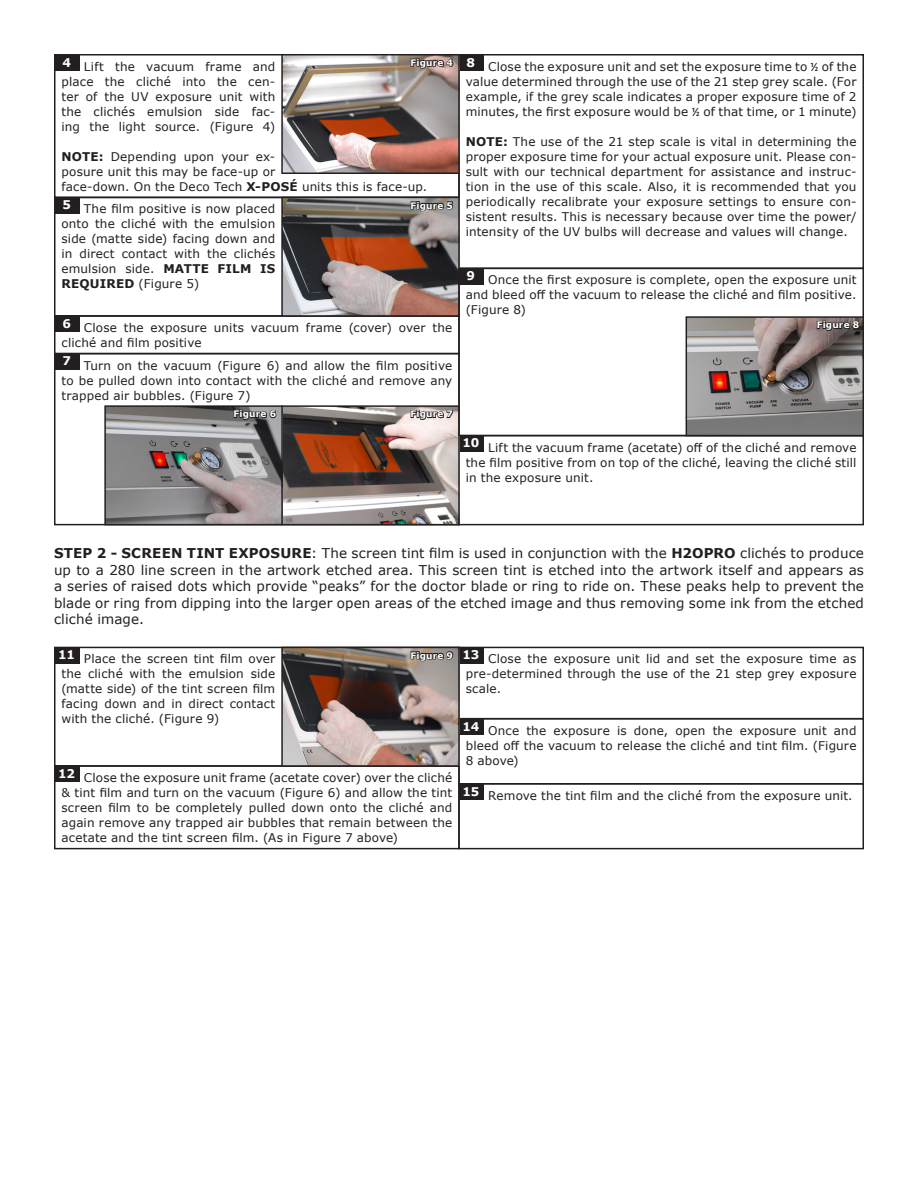
<style>
.page{position:relative;width:918px;height:1188px;background:#fff}
.page>*{position:absolute;margin:0;border:0;box-sizing:border-box;transform-origin:0 0}
.Basic_Body__Justifie{font:13.5px/16.5px "Verdana";letter-spacing:.005em;color:#231f20;text-align:justify}
.Table__Hypens{font:12px/15px "Verdana";letter-spacing:.01em;color:#231f20;text-align:justify}
.t1{font:700 12px "Verdana";letter-spacing:-.02em;color:#fff}
.t2{font:700 9px "Verdana";letter-spacing:.02em;color:#fff}
.s1{font-weight:700}
.s2{font-family:"Mundo Sans Std";font-weight:500}
</style>
<div class="page">
<div style="left:54px;top:54px;width:406px;height:144px;border:2px solid #231f20"></div>
<div style="left:55px;top:55px;width:24px;height:16px;background:#231f20"></div>
<div style="left:55px;top:316px;width:24px;height:16px;background:#231f20"></div>
<div style="left:54px;top:353px;width:406px;height:172px;border:2px solid #231f20"></div>
<div style="left:55px;top:354px;width:24px;height:16px;background:#231f20"></div>
<div style="left:458px;top:54px;width:406px;height:215px;border:2px solid #231f20"></div>
<div style="left:459px;top:55px;width:25px;height:16px;background:#231f20"></div>
<div style="left:458px;top:435px;width:406px;height:90px;border:2px solid #231f20"></div>
<div style="left:459px;top:436px;width:25px;height:16px;background:#231f20"></div>
<img style="left:283px;top:56px;width:175px;height:116px">
<div style="left:281px;top:54px;width:179px;height:120px;border:1px solid #231f20"></div>
<svg style="left:410px;top:57px;width:44px;height:12px"></svg>
<div style="left:54px;top:197px;width:406px;height:120px;border:2px solid #231f20"></div>
<div style="left:55px;top:197px;width:24px;height:17px;background:#231f20"></div>
<img style="left:283px;top:199px;width:175px;height:116px">
<div style="left:281px;top:197px;width:179px;height:120px;border:1px solid #231f20"></div>
<svg style="left:410px;top:201px;width:44px;height:11px"></svg>
<div style="left:54px;top:765px;width:406px;height:84px;border:2px solid #231f20"></div>
<div style="left:55px;top:766px;width:24px;height:16px;background:#231f20"></div>
<div style="left:458px;top:647px;width:406px;height:72px;border:2px solid #231f20"></div>
<div style="left:459px;top:647px;width:25px;height:17px;background:#231f20"></div>
<div style="left:458px;top:718px;width:406px;height:67px;border:2px solid #231f20"></div>
<div style="left:459px;top:719px;width:25px;height:16px;background:#231f20"></div>
<div style="left:458px;top:783px;width:406px;height:66px;border:2px solid #231f20"></div>
<div style="left:459px;top:784px;width:25px;height:16px;background:#231f20"></div>
<div style="left:54px;top:647px;width:406px;height:120px;border:2px solid #231f20"></div>
<div style="left:55px;top:647px;width:24px;height:17px;background:#231f20"></div>
<img style="left:283px;top:649px;width:175px;height:116px">
<div style="left:281px;top:647px;width:179px;height:120px;border:1px solid #231f20"></div>
<svg style="left:410px;top:650px;width:44px;height:12px"></svg>
<img style="left:106px;top:407px;width:352px;height:116px">
<div style="left:281px;top:405px;width:179px;height:120px;border:1px solid #231f20"></div>
<svg style="left:410px;top:409px;width:44px;height:12px"></svg>
<div style="left:104px;top:405px;width:179px;height:120px;border:1px solid #231f20"></div>
<svg style="left:233px;top:409px;width:45px;height:12px"></svg>
<div style="left:458px;top:268px;width:406px;height:168px;border:2px solid #231f20"></div>
<div style="left:459px;top:268px;width:25px;height:16px;background:#231f20"></div>
<img style="left:688px;top:318px;width:174px;height:116px">
<div style="left:686px;top:316px;width:178px;height:120px;border:1px solid #231f20"></div>
<svg style="left:816px;top:320px;width:45px;height:12px"></svg>
<p class="t1" style="left:62px;top:54px;width:10px">4</p>
<p class="t2" style="left:410px;top:56px;width:44px">Figure 4</p>
<p class="Table__Hypens" style="left:62px;top:59px;width:215px;text-indent:22px">Lift the vacuum frame and place the cliché into the cen&shy;ter of the UV exposure unit with the clichés emulsion side fac&shy;ing the light source. (Figure 4)</p>
<p class="Table__Hypens" style="left:62px;top:149px;width:367px;text-align:left"><span class="s1">NOTE:</span> Depending upon your ex-<br>posure unit this may be face-up or<br>face-down. On the Deco Tech <span class="s1">X-POSÉ</span> units this is face-up.</p>
<p class="t1" style="left:62px;top:196px;width:10px">5</p>
<p class="t2" style="left:410px;top:199px;width:44px">Figure 5</p>
<p class="Table__Hypens" style="left:62px;top:201px;width:215px;text-indent:22px">The film positive is now placed onto the cliché with the emulsion side (matte side) facing down and in direct contact with the clichés emulsion side. <span class="s1">MATTE FILM IS REQUIRED</span> (Figure 5)</p>
<p class="t1" style="left:62px;top:315px;width:10px">6</p>
<p class="Table__Hypens" style="left:62px;top:358px;width:392px;text-indent:22px">Turn on the vacuum (Figure 6) and allow the film positive to be pulled down into contact with the cliché and remove any trapped air bubbles. (Figure 7)</p>
<p class="Table__Hypens" style="left:62px;top:320px;width:392px;text-indent:22px">Close the exposure units vacuum frame (cover) over the cliché and film positive</p>
<p class="t1" style="left:62px;top:353px;width:10px">7</p>
<p class="t2" style="left:234px;top:408px;width:44px">Figure 6</p>
<p class="t2" style="left:410px;top:408px;width:44px">Figure 7</p>
<p class="t1" style="left:467px;top:54px;width:10px">8</p>
<p class="Table__Hypens" style="left:466px;top:59px;width:392px;text-indent:22px">Close the exposure unit and set the exposure time to <span class="s2">1/2</span> of the value determined through the use of the 21 step grey scale. (For example, if the grey scale indicates a proper exposure time of 2 minutes, the first exposure would be <span class="s2">1/2</span> of that time, or 1 minute)</p>
<p class="Table__Hypens" style="left:466px;top:134px;width:392px"><span class="s1">NOTE:</span> The use of the 21 step scale is vital in determining the proper exposure time for your actual exposure unit. Please con&shy;sult with our technical department for assistance and instruc&shy;tion in the use of this scale. Also, it is recommended that you periodically recalibrate your exposure settings to ensure con&shy;sistent results. This is necessary because over time the power/ intensity of the UV bulbs will decrease and values will change.</p>
<p class="t1" style="left:467px;top:267px;width:10px">9</p>
<p class="Table__Hypens" style="left:466px;top:272px;width:392px;text-indent:22px">Once the first exposure is complete, open the exposure unit and bleed off the vacuum to release the cliché and film positive. (Figure 8)</p>
<p class="t2" style="left:817px;top:319px;width:44px">Figure 8</p>
<p class="t1" style="left:462px;top:435px;width:18px">10</p>
<p class="Table__Hypens" style="left:466px;top:440px;width:392px;text-indent:22px">Lift the vacuum frame (acetate) off of the cliché and remove the film positive from on top of the cliché, leaving the cliché still in the exposure unit.</p>
<p class="Basic_Body__Justifie" style="left:54px;top:545px;width:812px"><span class="s1">STEP 2 - SCREEN TINT EXPOSURE</span>: The screen tint film is used in conjunction with the <span class="s1">H2OPRO</span> clichés to produce up to a 280 line screen in the artwork etched area. This screen tint is etched into the artwork itself and appears as a series of raised dots which provide “peaks” for the doctor blade or ring to ride on. These peaks help to prevent the blade or ring from dipping into the larger open areas of the etched image and thus removing some ink from the etched cliché image.</p>
<p class="t1" style="left:58px;top:646px;width:18px">11</p>
<p class="t2" style="left:410px;top:649px;width:44px">Figure 9</p>
<p class="Table__Hypens" style="left:62px;top:651px;width:215px;text-indent:22px">Place the screen tint film over the cliché with the emulsion side (matte side) of the tint screen film facing down and in direct contact with the cliché. (Figure 9)</p>
<p class="t1" style="left:58px;top:765px;width:18px">12</p>
<p class="Table__Hypens" style="left:62px;top:770px;width:392px;text-indent:22px">Close the exposure unit frame (acetate cover) over the cliché &amp; tint film and turn on the vacuum (Figure 6) and allow the tint screen film to be completely pulled down onto the cliché and again remove any trapped air bubbles that remain between the acetate and the tint screen film. (As in Figure 7 above)</p>
<p class="t1" style="left:462px;top:646px;width:18px">13</p>
<p class="Table__Hypens" style="left:466px;top:651px;width:392px;text-indent:22px">Close the exposure unit lid and set the exposure time as pre-determined through the use of the 21 step grey exposure scale.</p>
<p class="t1" style="left:462px;top:718px;width:18px">14</p>
<p class="Table__Hypens" style="left:466px;top:723px;width:392px;text-indent:22px">Once the exposure is done, open the exposure unit and bleed off the vacuum to release the cliché and tint film. (Figure 8 above)</p>
<p class="t1" style="left:462px;top:783px;width:18px">15</p>
<p class="Table__Hypens" style="left:488px;top:788px;width:366px">Remove the tint film and the cliché from the exposure unit.</p>
</div>
